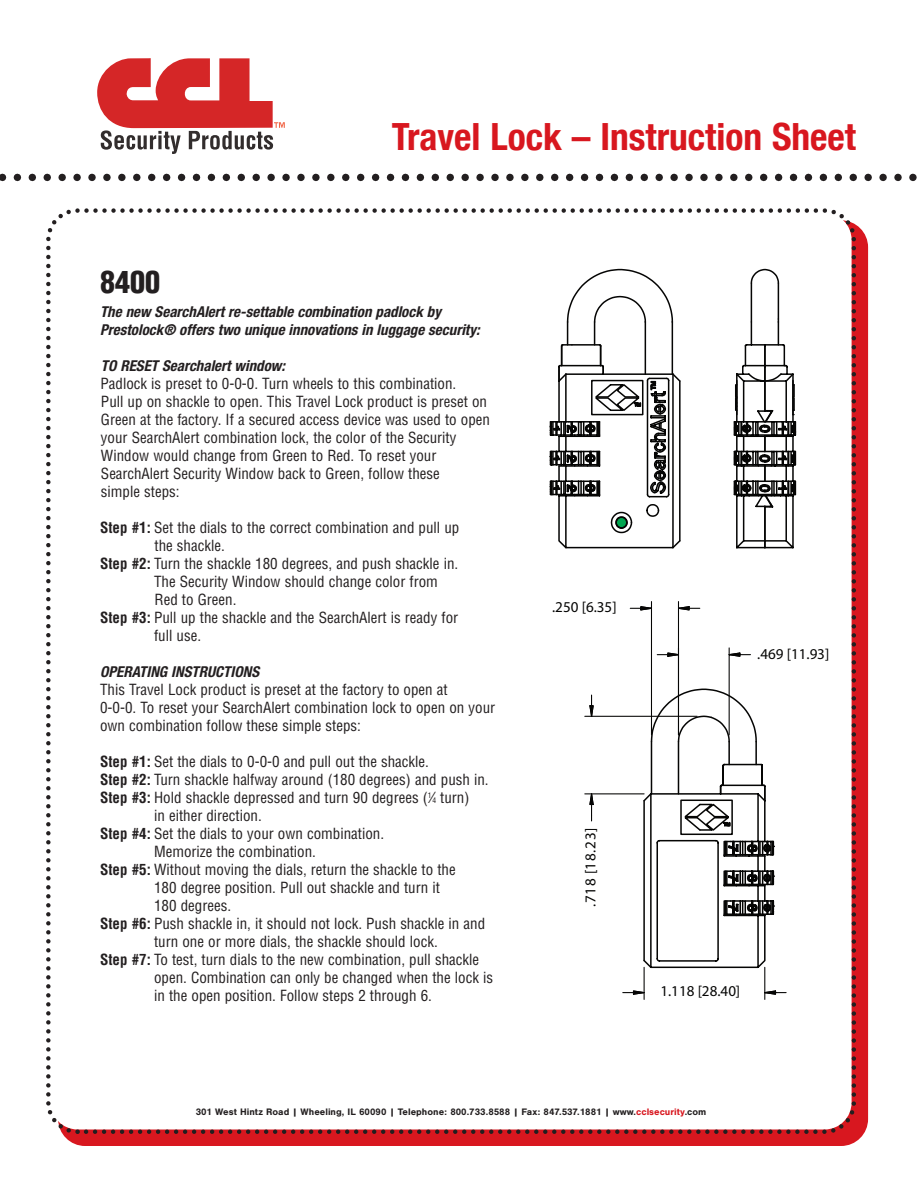
<style>
.page{position:relative;width:918px;height:1188px;background:#fff}
.page>*{position:absolute;margin:0;border:0;box-sizing:border-box;transform-origin:0 0}
.t1{font:700 condensed 37.5px "Helvetica Neue";color:#d8171f}
.t2{font:900 condensed 30px "Helvetica";color:#231f20}
.t3{font:15.15px "Arial";letter-spacing:.005em;color:#050504}
.t4{font:condensed 15px/18px "Helvetica";color:#231f20}
.t5{font:italic 700 condensed 15px/18px "Helvetica Neue";color:#231f20}
.t6{font:700 9.75px "Nimbus San";color:#231f20}
.s1{font-weight:700}
.s2{font-size:7.5px}
.s3{color:#d8171f}
</style>
<div class="page">
<div style="left:58px;top:220px;width:810px;height:926px;background:#d8171f;border-radius:27px"></div>
<div style="left:46px;top:208px;width:812px;height:928px;background:#fff"></div>
<svg style="left:75px;top:1130px;width:5px;height:4px"></svg>
<svg style="left:97px;top:58px;width:188px;height:96px"></svg>
<svg style="left:0;top:174px;width:917px;height:7px"></svg>
<svg style="left:550px;top:269px;width:132px;height:281px;background:#d3d3d3"></svg>
<hr style="left:778px;top:283px;width:1px;height:36px;background:#050504">
<hr style="left:751px;top:283px;width:1px;height:39px;background:#050504">
<svg style="left:750px;top:269px;width:30px;height:16px"></svg>
<svg style="left:733px;top:318px;width:64px;height:232px;background:#bababa"></svg>
<svg style="left:584px;top:600px;width:203px;height:400px;background:#ececec"></svg>
<h1 class="t1" style="left:392px;top:114px;width:466px">Travel Lock – Instruction Sheet</h1>
<h2 class="t2" style="left:100px;top:270px;width:61px">8400</h2>
<p class="t5" style="left:100px;top:304px;width:381px">The new SearchAlert re-settable combination padlock by<br>Prestolock® offers two unique innovations in luggage security:</p>
<p class="t5" style="left:101px;top:358px;width:186px">TO RESET Searchalert window:</p>
<p class="t4" style="left:101px;top:376px;width:391px">Padlock is preset to 0-0-0. Turn wheels to this combination.<br>Pull up on shackle to open. This Travel Lock product is preset on Green at the factory. If a secured access device was used to open your SearchAlert combination lock, the color of the Security Window would change from Green to Red. To reset your SearchAlert Security Window back to Green, follow these<br>simple steps:</p>
<p class="t4" style="left:100px;top:520px;width:361px"><span class="s1">Step #1:</span> Set the dials to the correct combination and pull up</p>
<p class="t4" style="left:155px;top:538px;width:72px">the shackle.</p>
<p class="t4" style="left:100px;top:556px;width:360px"><span class="s1">Step #2:</span> Turn the shackle 180 degrees, and push shackle in.</p>
<p class="t4" style="left:154px;top:574px;width:285px">The Security Window should change color from</p>
<p class="t4" style="left:155px;top:592px;width:83px">Red to Green.</p>
<p class="t4" style="left:100px;top:610px;width:360px"><span class="s1">Step #3:</span> Pull up the shackle and the SearchAlert is ready for</p>
<p class="t4" style="left:154px;top:628px;width:49px">full use.</p>
<p class="t5" style="left:100px;top:664px;width:161px">OPERATING INSTRUCTIONS</p>
<p class="t4" style="left:100px;top:682px;width:397px">This Travel Lock product is preset at the factory to open at<br>0-0-0. To reset your SearchAlert combination lock to open on your own combination follow these simple steps:</p>
<p class="t4" style="left:100px;top:754px;width:330px"><span class="s1">Step #1:</span> Set the dials to 0-0-0 and pull out the shackle.</p>
<p class="t4" style="left:100px;top:772px;width:390px"><span class="s1">Step #2:</span> Turn shackle halfway around (180 degrees) and push in.</p>
<p class="t4" style="left:100px;top:790px;width:371px"><span class="s1">Step #3:</span> Hold shackle depressed and turn 90 degrees (<sup>1</sup>⁄<span class="s2">4</span> turn)</p>
<p class="t4" style="left:154px;top:808px;width:109px">in either direction.</p>
<p class="t4" style="left:100px;top:826px;width:286px"><span class="s1">Step #4:</span> Set the dials to your own combination.</p>
<p class="t4" style="left:154px;top:844px;width:163px">Memorize the combination.</p>
<p class="t4" style="left:100px;top:862px;width:357px"><span class="s1">Step #5:</span> Without moving the dials, return the shackle to the</p>
<p class="t4" style="left:154px;top:880px;width:287px">180 degree position. Pull out shackle and turn it</p>
<p class="t4" style="left:154px;top:898px;width:79px">180 degrees.</p>
<p class="t4" style="left:100px;top:916px;width:387px"><span class="s1">Step #6:</span> Push shackle in, it should not lock. Push shackle in and</p>
<p class="t4" style="left:154px;top:934px;width:285px">turn one or more dials, the shackle should lock.</p>
<p class="t4" style="left:100px;top:952px;width:381px"><span class="s1">Step #7:</span> To test, turn dials to the new combination, pull shackle</p>
<p class="t4" style="left:154px;top:970px;width:341px">open. Combination can only be changed when the lock is</p>
<p class="t4" style="left:154px;top:988px;width:279px">in the open position. Follow steps 2 through 6.</p>
<p class="t3" style="left:552px;top:602px;width:66px">.250 [6.35]</p>
<p class="t3" style="left:757px;top:648px;width:74px">.469 [11.93]</p>
<p class="t3" style="left:585px;top:907px;width:81px;rotate:-90deg">.718 [18.23]</p>
<p class="t3" style="left:660px;top:986px;width:81px">1.118 [28.40]</p>
<p class="t6" style="left:196px;top:1106px;width:512px">301 West Hintz Road | Wheeling, IL 60090 | Telephone: 800.733.8588 | Fax: 847.537.1881 | www.<span class="s3">cclsecurity</span>.com</p>
</div>
